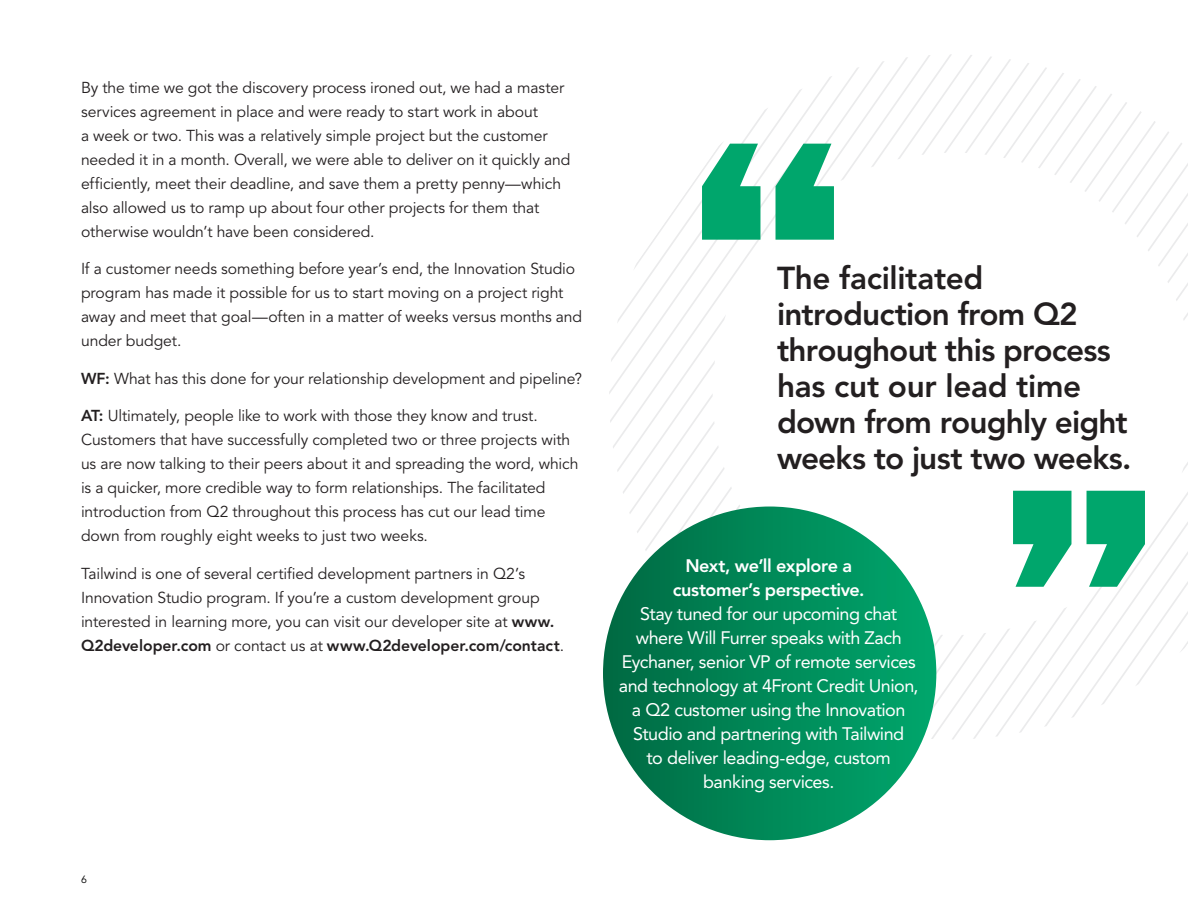
<style>
.page{position:relative;width:1188px;height:918px;background:#fff}
.page>*{position:absolute;margin:0;border:0;box-sizing:border-box;transform-origin:0 0}
.H2_Purple{font:800 31.5px/36px "Avenir LT Std";letter-spacing:-.025em;color:#231f20}
.H2_Purple-2{font:18px/24px "Avenir LT Std";letter-spacing:-.025em;color:#fff;text-align:center}
.paragraph{font:15.75px/24px "Avenir LT Std";letter-spacing:-.005em;color:#231f20}
.t1{font:10.5px "Avenir LT Std";color:#000001}
.s1{font-weight:800}
</style>
<div class="page">
<svg style="left:617px;top:54px;width:571px;height:686px"></svg>
<div style="left:603px;top:507px;width:333px;height:333px;background:linear-gradient(to right,#016a43,#00a76c);border-radius:167px"></div>
<p class="paragraph" style="left:81px;top:76px;width:491px">By the time we got the discovery process ironed out, we had a master services agreement in place and were ready to start work in about<br>a week or two. This was a relatively simple project but the customer needed it in a month. Overall, we were able to deliver on it quickly and efficiently, meet their deadline, and save them a pretty penny—which also allowed us to ramp up about four other projects for them that otherwise wouldn’t have been considered.</p>
<p class="paragraph" style="left:81px;top:257px;width:503px">If a customer needs something before year’s end, the Innovation Studio program has made it possible for us to start moving on a project right away and meet that goal—often in a matter of weeks versus months and under budget.</p>
<p class="paragraph" style="left:81px;top:367px;width:503px"><span class="s1">WF:</span> What has this done for your relationship development and pipeline?</p>
<p class="paragraph" style="left:81px;top:404px;width:499px"><span class="s1">AT:</span> Ultimately, people like to work with those they know and trust.<br>Customers that have successfully completed two or three projects with us are now talking to their peers about it and spreading the word, which is a quicker, more credible way to form relationships. The facilitated introduction from Q2 throughout this process has cut our lead time down from roughly eight weeks to just two weeks.</p>
<p class="paragraph" style="left:81px;top:562px;width:485px">Tailwind is one of several certified development partners in Q2’s Innovation Studio program. If you’re a custom development group interested in learning more, you can visit our developer site at <span class="s1">www.<br>Q2developer.com</span> or contact us at <span class="s1">www.Q2developer.com/contact</span>.</p>
<p class="H2_Purple-2" style="left:619px;top:554px;width:301px"><span class="s1">Next, we’ll explore a<br>customer’s perspective.<br></span>Stay tuned for our upcoming chat where Will Furrer speaks with Zach<br>Eychaner, senior VP of remote services and technology at 4Front Credit Union, a Q2 customer using the Innovation<br>Studio and partnering with Tailwind<br>to deliver leading-edge, custom banking services.</p>
<p class="H2_Purple" style="left:777px;top:261px;width:356px">The facilitated introduction from Q2 throughout this process has cut our lead time down from roughly eight weeks to just two weeks.</p>
<p class="t1" style="left:81px;top:873px;width:7px">6</p>
</div>
